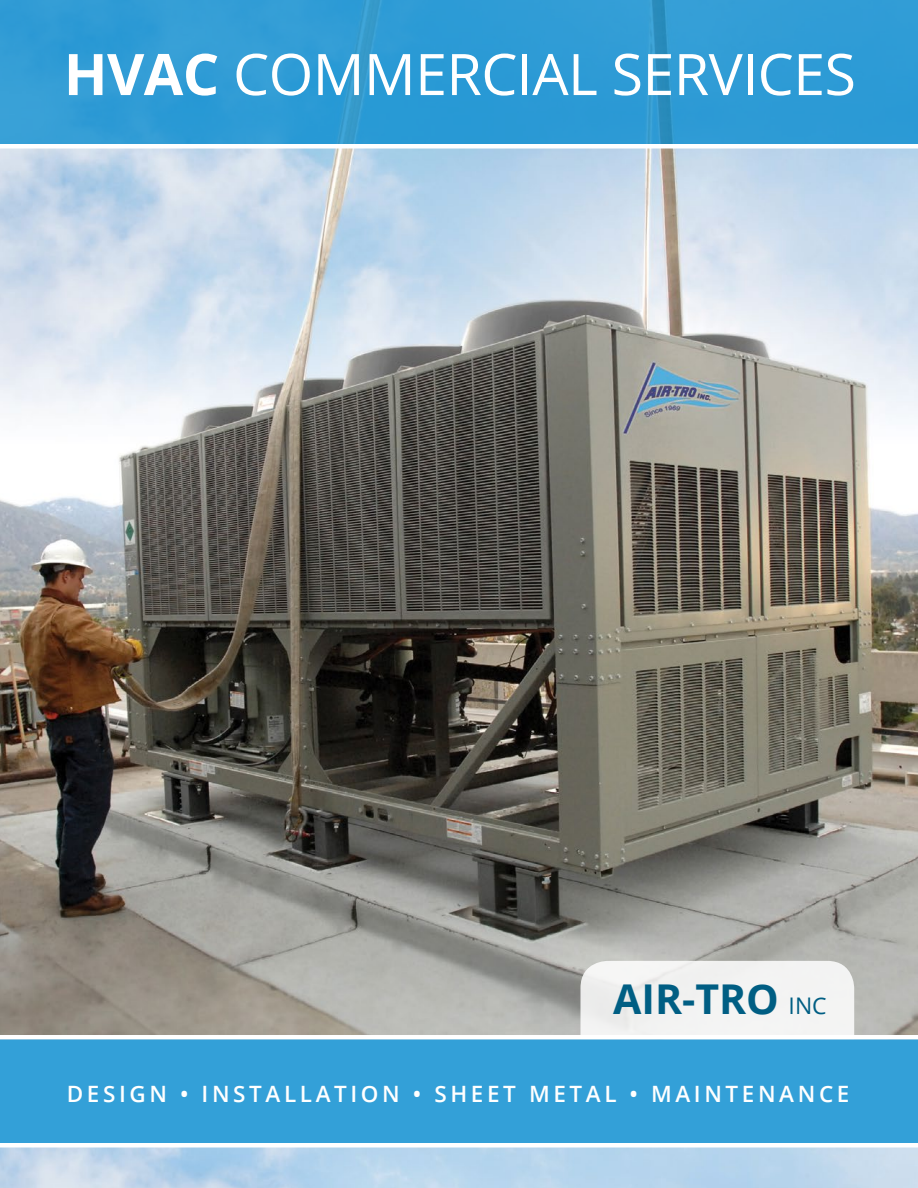
<style>
.page{position:relative;width:918px;height:1188px;background:#fff}
.page>*{position:absolute;margin:0;border:0;box-sizing:border-box;transform-origin:0 0}
.t1{font:57.3px "Open Sans";letter-spacing:-.01em;color:#fff}
.t2{font:700 41.1px "Open Sans";color:#005e83}
.t3{font:600 22.5px "Open Sans";letter-spacing:.16em;color:#fff}
.s1{font-weight:700}
.s2{font-weight:400;font-size:22.95px}
</style>
<div class="page">
<img style="left:0;top:149px;width:918px;height:886px">
<div style="left:580px;top:961px;width:274px;height:74px;background:#f3f3f3"></div>
<div style="left:0;top:1040px;width:918px;height:108px;background:#33a0d8"></div>
<div style="left:0;top:0;width:918px;height:148px;background:#2e9bd5"></div>
<div style="left:0;top:1143px;width:918px;height:5px;background:#fff"></div>
<div style="left:0;top:144px;width:918px;height:5px;background:#fff"></div>
<h1 class="t1" style="left:64px;top:35px;width:794px"><span class="s1">HVAC</span> COMMERCIAL SERVICES</h1>
<h2 class="t2" style="left:613px;top:970px;width:215px">AIR-TRO <span class="s2">INC</span></h2>
<p class="t3" style="left:67px;top:1079px;width:420px">DESIGN • INSTALLATION • Sheet</p>
<p class="t3" style="left:529px;top:1079px;width:322px">METAL • MAINTENANCE</p>
</div>
